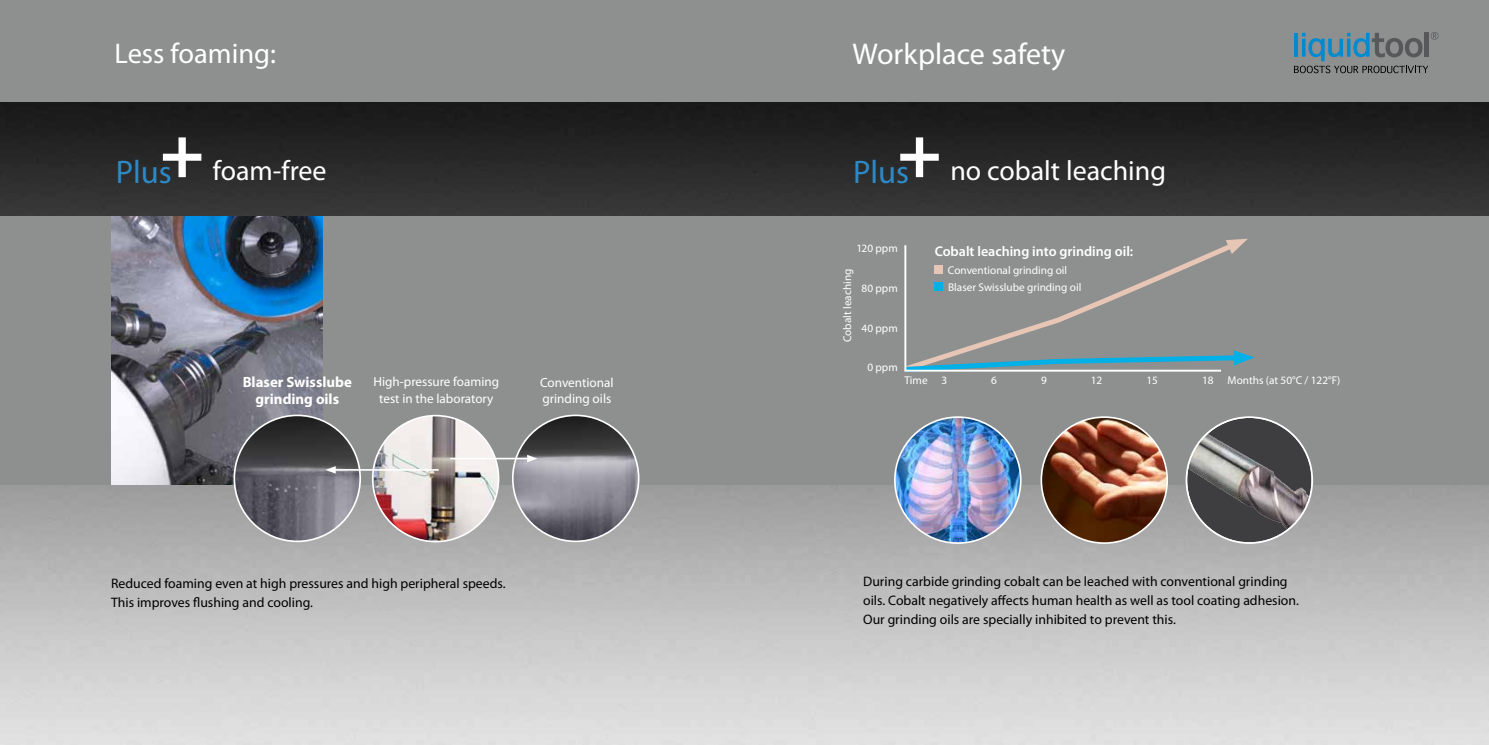
<style>
.page{position:relative;width:1489px;height:745px;background:#fff}
.page>*{position:absolute;margin:0;border:0;box-sizing:border-box;transform-origin:0 0}
.t1{font:700 74.62px "Myriad Pro";color:#fff}
.t2{font:32.62px "Myriad Pro";color:#2d89c5}
.t3{font:30px "Myriad Pro";color:#fff}
.t4{font:28.5px "Myriad Pro";color:#fff}
.t5{font:28px "Myriad Pro";color:#fff}
.t6{font:700 14.88px/16.5px "Myriad Pro";color:#fff;text-align:center}
.t7{font:600 14px "Myriad Pro";color:#fff}
.t8{font:13.75px/18.8px "Myriad Pro";color:#000}
.t9{font:13.25px/16.5px "Myriad Pro";color:#fff}
.t10{font:13.12px/16.5px "Myriad Pro";color:#fff;text-align:center}
.t11{font:11.25px "Myriad Pro";color:#fff}
</style>
<div class="page">
<img style="left:0;top:101px;width:1488px;height:643px">
<div style="left:0;top:216px;width:744px;height:268px;background:#8e9090"></div>
<div style="left:744px;top:216px;width:744px;height:268px;background:#8e9090"></div>
<div style="left:0;top:0;width:1488px;height:101px;background:#8e9090"></div>
<img style="left:111px;top:216px;width:211px;height:268px">
<img style="left:373px;top:415px;width:125px;height:126px;border-radius:63px">
<img style="left:234px;top:415px;width:126px;height:126px;border-radius:63px">
<hr style="left:333px;top:469px;width:105px;height:1px;background:#fff">
<svg style="left:325px;top:466px;width:11px;height:7px"></svg>
<img style="left:894px;top:417px;width:126px;height:125px">
<img style="left:1041px;top:417px;width:126px;height:125px;border-radius:63px">
<img style="left:513px;top:415px;width:125px;height:126px;border-radius:63px">
<hr style="left:450px;top:457px;width:80px;height:2px;background:#fff">
<svg style="left:527px;top:454px;width:10px;height:8px"></svg>
<svg style="left:1186px;top:417px;width:126px;height:125px;background:#737172"></svg>
<svg style="left:906px;top:245px;width:319px;height:105px"></svg>
<svg style="left:1225px;top:238px;width:22px;height:16px"></svg>
<svg style="left:904px;top:350px;width:350px;height:22px"></svg>
<hr style="left:904px;top:369px;width:316px;height:2px;background:#fff">
<hr style="left:904px;top:245px;width:2px;height:125px;background:#fff">
<svg style="left:1294px;top:32px;width:144px;height:41px"></svg>
<h3 class="t4" style="left:115px;top:36px;width:163px">Less foaming:</h3>
<h3 class="t3" style="left:852px;top:36px;width:214px">Workplace safety</h3>
<h1 class="t1" style="left:160px;top:103px;width:46px">+</h1>
<h2 class="t2" style="left:116px;top:152px;width:57px">Plus</h2>
<h3 class="t5" style="left:213px;top:153px;width:115px">foam-free</h3>
<h1 class="t1" style="left:897px;top:103px;width:46px">+</h1>
<h2 class="t2" style="left:853px;top:152px;width:57px">Plus</h2>
<h3 class="t5" style="left:950px;top:153px;width:217px">no cobalt leaching</h3>
<p class="t11" style="left:856px;top:241px;width:43px">120 ppm</p>
<p class="t11" style="left:861px;top:281px;width:38px">80 ppm</p>
<p class="t11" style="left:861px;top:321px;width:38px">40 ppm</p>
<p class="t11" style="left:867px;top:360px;width:32px">0 ppm</p>
<p class="t11" style="left:840px;top:342px;width:75px;rotate:-90deg">Cobalt leaching</p>
<p class="t7" style="left:934px;top:242px;width:200px">Cobalt leaching into grinding oil:</p>
<p class="t11" style="left:948px;top:280px;width:135px">Blaser Swisslube grinding oil</p>
<p class="t11" style="left:947px;top:263px;width:121px">Conventional grinding oil</p>
<p class="t6" style="left:243px;top:373px;width:111px">Blaser Swisslube grinding oils</p>
<p class="t10" style="left:373px;top:373px;width:127px">High-pressure foaming test in the laboratory</p>
<p class="t9" style="left:540px;top:373px;width:75px">Conventional grinding oils</p>
<p class="t11" style="left:904px;top:373px;width:44px">Time 3</p>
<p class="t11" style="left:991px;top:373px;width:7px">6</p>
<p class="t11" style="left:1040px;top:373px;width:7px">9</p>
<p class="t11" style="left:1090px;top:373px;width:13px">12</p>
<p class="t11" style="left:1146px;top:373px;width:13px">15</p>
<p class="t11" style="left:1201px;top:373px;width:140px">18 Months (at 50°C / 122°F)</p>
<p class="t8" style="left:111px;top:573px;width:396px">Reduced foaming even at high pressures and high peripheral speeds.<br>This improves flushing and cooling.</p>
<p class="t8" style="left:863px;top:572px;width:437px">During carbide grinding cobalt can be leached with conventional grinding oils. Cobalt negatively affects human health as well as tool coating adhesion.<br>Our grinding oils are specially inhibited to prevent this.</p>
</div>
